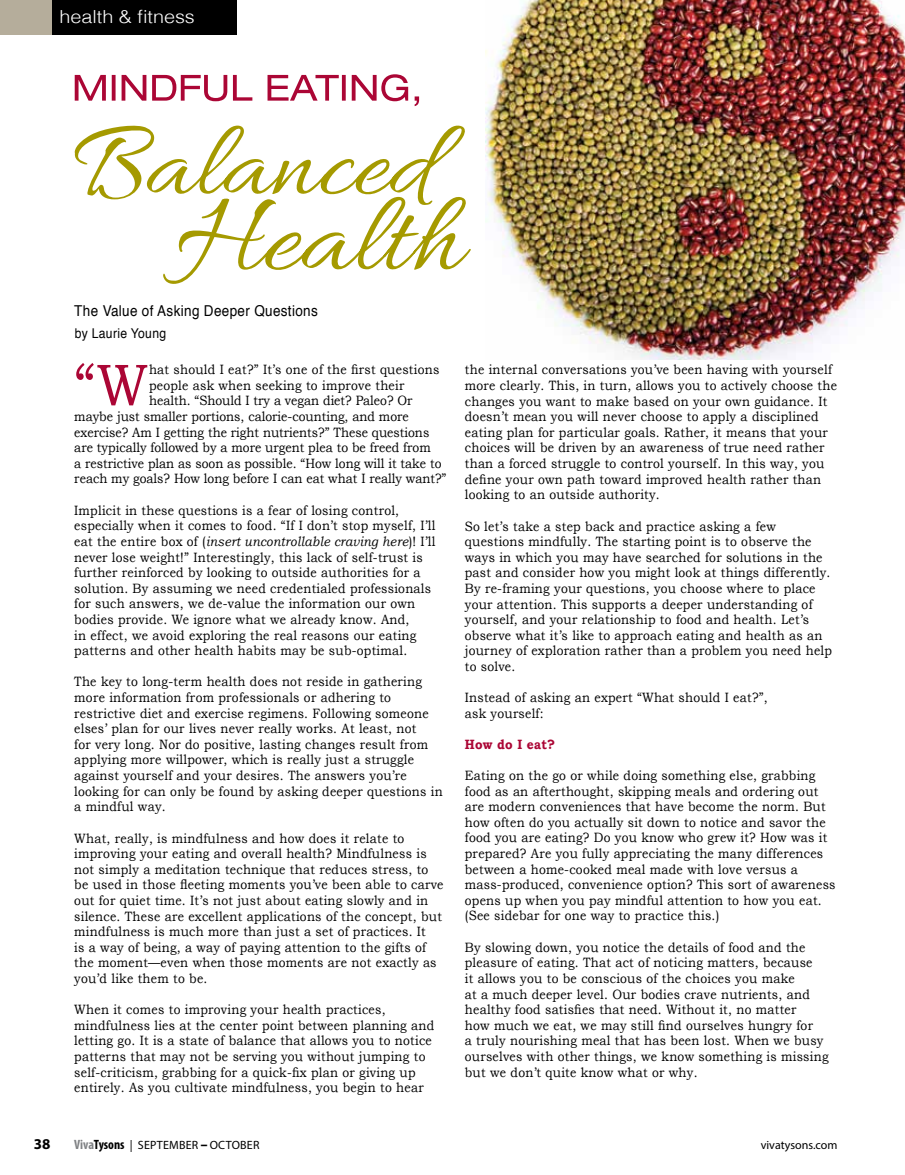
<style>
.page{position:relative;width:905px;height:1175px;background:#fff}
.page>*{position:absolute;margin:0;border:0;box-sizing:border-box;transform-origin:0 0}
.t1{font:59.25px "Bookman Old Style";color:#ab0635;scale:.9 1}
.t2{font:300 18px "Helvetica";color:#fff;scale:1.1 1}
.t3{font:15px "Helvetica";letter-spacing:.025em;color:#000;scale:.9 1}
.t4{font:700 15px "Myriad Pro";color:#000}
.t5{font:13.5px/15.6px "Bookman Old Style";letter-spacing:.02em;color:#000;scale:.9 1}
.t6{font:13.5px "Bookman Old Style";color:#000;scale:.9 1}
.t7{font:13.5px "Helvetica";letter-spacing:.025em;color:#000;scale:.9 1}
.t8{font:700 13.5px "Bookman Old Style";letter-spacing:.02em;color:#ab0635;scale:.9 1}
.t9{font:12px "Myriad Pro";letter-spacing:.02em;color:#000}
.t10{font:12px "Myriad Pro";color:#000}
.s1{font-style:italic}
.s2{font-weight:700;font-stretch:condensed;font-size:13.5px;color:#808285}
.s3{font-weight:700;font-stretch:condensed;font-size:13.5px}
.s4{font-family:"Century Gothic";font-weight:700}
</style>
<div class="page">
<div style="left:0;top:0;width:236px;height:35px;background:#000"></div>
<div style="left:0;top:0;width:52px;height:35px;background:#b5ad9b"></div>
<img style="left:485px;top:0;width:419px;height:359px">
<svg style="left:74px;top:125px;width:397px;height:159px"></svg>
<svg style="left:75px;top:74px;width:344px;height:32px"></svg>
<h2 class="t2" style="left:59px;top:6px;width:125px">health &amp; fitness</h2>
<p class="t3" style="left:74px;top:299px;width:272px">The Value of Asking Deeper Questions</p>
<p class="t7" style="left:75px;top:323px;width:103px">by Laurie Young</p>
<h1 class="t1" style="left:74px;top:351px;width:83px">“W</h1>
<p class="t5" style="left:149px;top:362px;width:324px">hat should I eat?” It’s one of the first questions</p>
<p class="t5" style="left:149px;top:377px;width:285px">people ask when seeking to improve their</p>
<p class="t6" style="left:149px;top:393px;width:294px">health. “Should I try a vegan diet? Paleo? Or</p>
<p class="t6" style="left:74px;top:409px;width:373px">maybe just smaller portions, calorie-counting, and more</p>
<p class="t6" style="left:74px;top:424px;width:396px">exercise? Am I getting the right nutrients?” These questions</p>
<p class="t6" style="left:74px;top:440px;width:397px">are typically followed by a more urgent plea to be freed from</p>
<p class="t6" style="left:74px;top:455px;width:409px">a restrictive plan as soon as possible. “How long will it take to</p>
<p class="t6" style="left:74px;top:471px;width:415px">reach my goals? How long before I can eat what I really want?”</p>
<p class="t5" style="left:74px;top:502px;width:403px">Implicit in these questions is a fear of losing control, especially when it comes to food. “If I don’t stop myself, I’ll eat the entire box of (<span class="s1">insert uncontrollable craving here</span>)! I’ll never lose weight!” Interestingly, this lack of self-trust is further reinforced by looking to outside authorities for a solution. By assuming we need credentialed professionals for such answers, we de-value the information our own bodies provide. We ignore what we already know. And,<br>in effect, we avoid exploring the real reasons our eating patterns and other health habits may be sub-optimal.</p>
<p class="t5" style="left:74px;top:674px;width:411px">The key to long-term health does not reside in gathering more information from professionals or adhering to restrictive diet and exercise regimens. Following someone elses’ plan for our lives never really works. At least, not<br>for very long. Nor do positive, lasting changes result from applying more willpower, which is really just a struggle against yourself and your desires. The answers you’re looking for can only be found by asking deeper questions in a mindful way.</p>
<p class="t5" style="left:74px;top:830px;width:412px">What, really, is mindfulness and how does it relate to improving your eating and overall health? Mindfulness is not simply a meditation technique that reduces stress, to be used in those fleeting moments you’ve been able to carve out for quiet time. It’s not just about eating slowly and in silence. These are excellent applications of the concept, but mindfulness is much more than just a set of practices. It<br>is a way of being, a way of paying attention to the gifts of the moment—even when those moments are not exactly as you’d like them to be.</p>
<p class="t5" style="left:74px;top:1001px;width:401px">When it comes to improving your health practices, mindfulness lies at the center point between planning and letting go. It is a state of balance that allows you to notice patterns that may not be serving you without jumping to self-criticism, grabbing for a quick-fix plan or giving up entirely. As you cultivate mindfulness, you begin to hear</p>
<p class="t5" style="left:465px;top:362px;width:415px">the internal conversations you’ve been having with yourself more clearly. This, in turn, allows you to actively choose the changes you want to make based on your own guidance. It doesn’t mean you will never choose to apply a disciplined eating plan for particular goals. Rather, it means that your choices will be driven by an awareness of true need rather than a forced struggle to control yourself. In this way, you define your own path toward improved health rather than looking to an outside authority.</p>
<p class="t5" style="left:465px;top:518px;width:409px">So let’s take a step back and practice asking a few questions mindfully. The starting point is to observe the ways in which you may have searched for solutions in the past and consider how you might look at things differently.<br>By re-framing your questions, you choose where to place your attention. This supports a deeper understanding of yourself, and your relationship to food and health. Let’s observe what it’s like to approach eating and health as an journey of exploration rather than a problem you need help to solve.</p>
<p class="t5" style="left:465px;top:690px;width:338px">Instead of asking an expert “What should I eat?”, ask yourself:</p>
<p class="t8" style="left:465px;top:736px;width:102px">How do I eat?</p>
<p class="t5" style="left:465px;top:767px;width:413px">Eating on the go or while doing something else, grabbing food as an afterthought, skipping meals and ordering out are modern conveniences that have become the norm. But how often do you actually sit down to notice and savor the food you are eating? Do you know who grew it? How was it prepared? Are you fully appreciating the many differences between a home-cooked meal made with love versus a mass-produced, convenience option? This sort of awareness opens up when you pay mindful attention to how you eat. (See sidebar for one way to practice this.)</p>
<p class="t5" style="left:465px;top:939px;width:405px">By slowing down, you notice the details of food and the pleasure of eating. That act of noticing matters, because<br>it allows you to be conscious of the choices you make<br>at a much deeper level. Our bodies crave nutrients, and healthy food satisfies that need. Without it, no matter<br>how much we eat, we may still find ourselves hungry for<br>a truly nourishing meal that has been lost. When we busy ourselves with other things, we know something is missing but we don’t quite know what or why.</p>
<p class="t4" style="left:34px;top:1134px;width:18px">38</p>
<p class="t9" style="left:74px;top:1137px;width:187px"><span class="s2">Viva</span><span class="s3">Tysons</span> | SEPTEMBER <span class="s4">–</span> OCTOBER</p>
<p class="t10" style="left:760px;top:1137px;width:78px">VIVATYSONS.COM</p>
</div>
